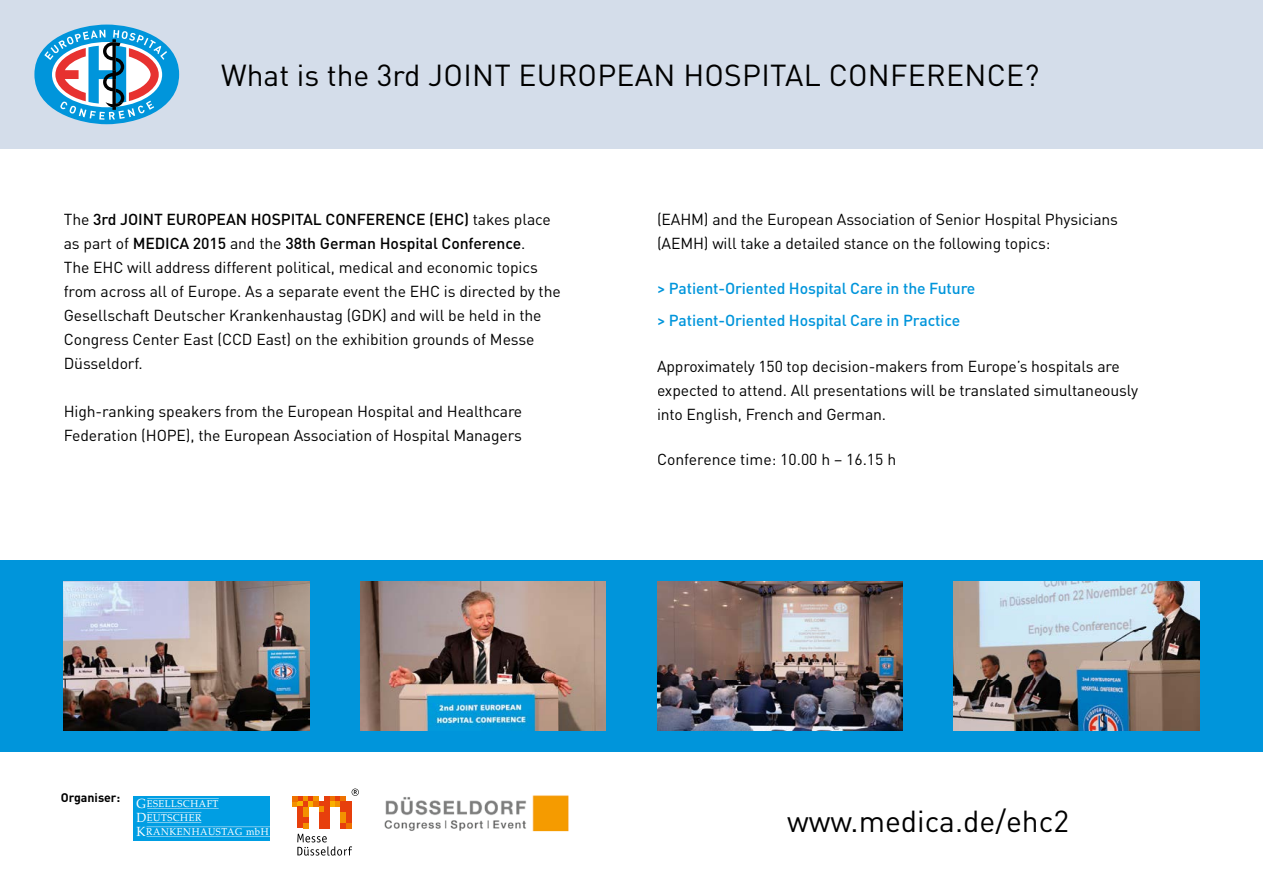
<style>
.page{position:relative;width:1263px;height:893px;background:#fff}
.page>*{position:absolute;margin:0;border:0;box-sizing:border-box;transform-origin:0 0}
.t1{font:30px "DIN Pro";letter-spacing:.01em;color:#000}
.t2{font:15.75px/24px "DIN Pro";letter-spacing:-.01em;color:#000}
.t3{font:500 15.75px/32.5px "DIN Pro";letter-spacing:-.01em;color:#0095db}
.t4{font:700 12.3px "DIN Pro";color:#000}
.t5{font:9.9px/14.1px "Palatino";letter-spacing:.06em;color:#fff;scale:.95 1}
.s1{font-weight:500}
.s2{font-size:13.2px}
</style>
<div class="page">
<div style="left:0;top:0;width:1263px;height:149px;background:#d4ddea"></div>
<svg style="left:297px;top:834px;width:55px;height:22px"></svg>
<svg style="left:330px;top:796px;width:16px;height:11px"></svg>
<div style="left:341px;top:801px;width:5px;height:11px;background:#e73f0c"></div>
<div style="left:346px;top:801px;width:6px;height:22px;background:#e73f0c"></div>
<div style="left:341px;top:812px;width:5px;height:11px;background:#f39100"></div>
<svg style="left:292px;top:796px;width:32px;height:32px"></svg>
<div style="left:319px;top:812px;width:5px;height:16px;background:#e73f0c"></div>
<div style="left:324px;top:796px;width:6px;height:32px;background:#e73f0c"></div>
<svg style="left:341px;top:823px;width:11px;height:5px"></svg>
<svg style="left:352px;top:788px;width:7px;height:8px"></svg>
<div style="left:134px;top:796px;width:136px;height:44px;background:#009ee3"></div>
<hr style="left:147px;top:798px;width:72px;height:1px;background:#fff">
<hr style="left:147px;top:808px;width:72px;height:1px;background:#fff">
<hr style="left:147px;top:812px;width:54px;height:1px;background:#fff">
<hr style="left:147px;top:822px;width:54px;height:1px;background:#fff">
<hr style="left:147px;top:827px;width:123px;height:1px;background:#fff">
<hr style="left:147px;top:836px;width:123px;height:1px;background:#fff">
<img style="left:384px;top:795px;width:185px;height:37px">
<div style="left:34px;top:25px;width:145px;height:99px;background:#0095db;border-radius:50%"></div>
<svg style="left:44px;top:30px;width:123px;height:90px"></svg>
<div style="left:0;top:560px;width:1263px;height:191px;background:#0095db"></div>
<img style="left:64px;top:581px;width:245px;height:149px">
<img style="left:360px;top:581px;width:246px;height:149px">
<img style="left:657px;top:581px;width:245px;height:149px">
<img style="left:954px;top:581px;width:245px;height:149px">
<h1 class="t1" style="left:221px;top:55px;width:820px">What is the 3rd JOINT EUROPEAN HOSPITAL CONFERENCE?</h1>
<p class="t2" style="left:64px;top:206px;width:499px">The <span class="s1">3rd JOINT EUROPEAN HOSPITAL CONFERENCE (EHC)</span> takes place as part of <span class="s1">MEDICA 2015</span> and the <span class="s1">38th German Hospital Conference</span>.<br>The EHC will address different political, medical and economic topics from across all of Europe. As a separate event the EHC is directed by the Gesellschaft Deutscher Krankenhaustag (GDK) and will be held in the Congress Center East (CCD East) on the exhibition grounds of Messe Düsseldorf.</p>
<p class="t2" style="left:64px;top:398px;width:460px">High-ranking speakers from the European Hospital and Healthcare<br>Federation (HOPE), the European Association of Hospital Managers</p>
<p class="t2" style="left:657px;top:206px;width:463px">(EAHM) and the European Association of Senior Hospital Physicians (AEMH) will take a detailed stance on the following topics:</p>
<p class="t3" style="left:657px;top:271px;width:320px">&gt; Patient-Oriented Hospital Care in the Future &gt; Patient-Oriented Hospital Care in Practice</p>
<p class="t2" style="left:657px;top:353px;width:483px">Approximately 150 top decision-makers from Europe’s hospitals are expected to attend. All presentations will be translated simultaneously into English, French and German.</p>
<p class="t2" style="left:657px;top:447px;width:241px">Conference time: 10.00 h – 16.15 h</p>
<p class="t4" style="left:61px;top:789px;width:61px">Organiser:</p>
<p class="t5" style="left:136px;top:797px;width:141px"><span class="s2">G</span>ESELLSCHAFT<br><span class="s2">D</span>EUTSCHER<br><span class="s2">K</span>RANKENHAUSTAG mbH</p>
<h1 class="t1" style="left:787px;top:800px;width:284px">www.medica.de/ehc2</h1>
</div>
